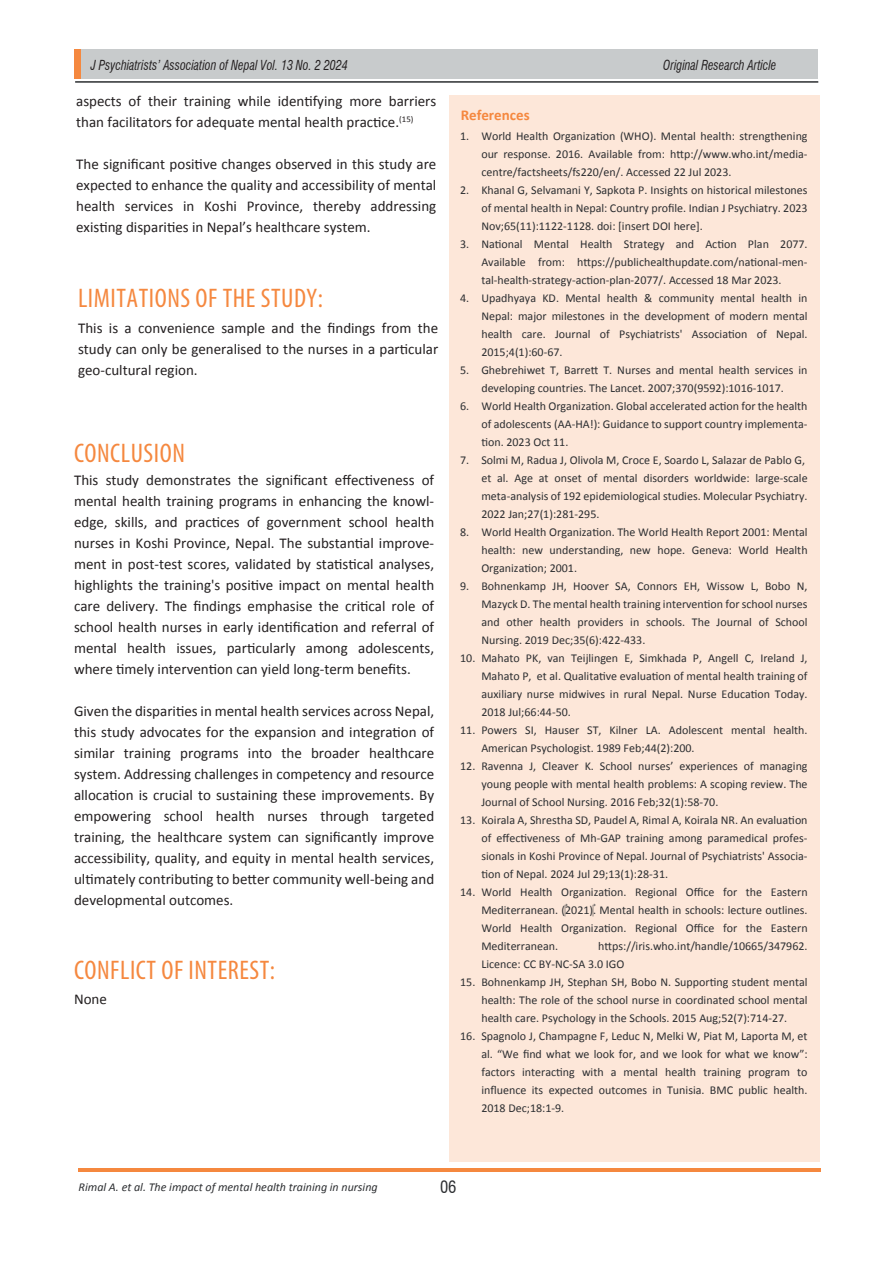
<style>
.page{position:relative;width:893px;height:1263px;background:#fff}
.page>*{position:absolute;margin:0;border:0;box-sizing:border-box;transform-origin:0 0}
.t1{font:condensed 27px "Myriad Pro";letter-spacing:.02em;color:#f5883f}
.t2{font:condensed 16.5px "Swiss 721 BT";color:#2c2e31}
.t3{font:15px/21px "Calibri";color:#231f20;text-align:justify}
.t4{font:700 15px "Calibri";color:#f5883f}
.t5{font:italic condensed 13.5px "Swiss 721 BT";color:#231f20;scale:.89 1}
.t6{font:12px/18px "Calibri";color:#2c2e31;text-align:justify}
.t7{font:italic 12px "Calibri";color:#2c2e31}
</style>
<div class="page">
<div style="left:449px;top:95px;width:370px;height:1066px;background:#fde7d9"></div>
<hr style="left:75px;top:81px;width:743px;height:2px;background:#2c2e31">
<div style="left:75px;top:49px;width:743px;height:30px;background:#c8cbcc"></div>
<div style="left:75px;top:49px;width:6px;height:30px;background:#f5883f"></div>
<hr style="left:79px;top:1168px;width:742px;height:4px;background:#f5883f">
<p class="t5" style="left:91px;top:57px;width:290px">J Psychiatrists’ Association of Nepal Vol. 13 No. 2 2024</p>
<p class="t5" style="left:663px;top:57px;width:129px">Original Research Article</p>
<p class="t3" style="left:76px;top:90px;width:362px">aspects of their training while identifying more barriers than facilitators for adequate mental health practice.<sup>(15)</sup></p>
<p class="t3" style="left:76px;top:153px;width:362px">The significant positive changes observed in this study are expected to enhance the quality and accessibility of mental health services in Koshi Province, thereby addressing existing disparities in Nepal’s healthcare system.</p>
<h1 class="t1" style="left:78px;top:282px;width:246px">LIMITATIONS OF THE STUDY:</h1>
<p class="t3" style="left:78px;top:318px;width:362px">This is a convenience sample and the findings from the study can only be generalised to the nurses in a particular geo-cultural region.</p>
<h1 class="t1" style="left:74px;top:436px;width:112px">CONCLUSION</h1>
<p class="t3" style="left:74px;top:469px;width:362px">This study demonstrates the significant effectiveness of mental health training programs in enhancing the knowl&shy;edge, skills, and practices of government school health nurses in Koshi Province, Nepal. The substantial improve&shy;ment in post-test scores, validated by statistical analyses, highlights the training's positive impact on mental health care delivery. The findings emphasise the critical role of school health nurses in early identification and referral of mental health issues, particularly among adolescents, where timely intervention can yield long-term benefits.</p>
<p class="t3" style="left:74px;top:700px;width:362px">Given the disparities in mental health services across Nepal, this study advocates for the expansion and integration of similar training programs into the broader healthcare system. Addressing challenges in competency and resource allocation is crucial to sustaining these improvements. By empowering school health nurses through targeted training, the healthcare system can significantly improve accessibility, quality, and equity in mental health services, ultimately contributing to better community well-being and developmental outcomes.</p>
<h1 class="t1" style="left:74px;top:953px;width:203px">CONFLICT OF INTEREST:</h1>
<p class="t3" style="left:74px;top:989px;width:34px">None</p>
<p class="t4" style="left:461px;top:106px;width:71px">References</p>
<p class="t6" style="left:481px;top:127px;width:328px;text-indent:-21px">1. World Health Organization (WHO). Mental health: strengthening our response. 2016. Available from: http://www.who.int/media&shy;centre/factsheets/fs220/en/. Accessed 22 Jul 2023.</p>
<p class="t6" style="left:481px;top:181px;width:328px;text-indent:-21px">2. Khanal G, Selvamani Y, Sapkota P. Insights on historical milestones of mental health in Nepal: Country profile. Indian J Psychiatry. 2023<br>Nov;65(11):1122-1128. doi: [insert DOI here].</p>
<p class="t6" style="left:481px;top:235px;width:328px;text-indent:-21px">3. National Mental Health Strategy and Action Plan 2077.<br>Available from: https://publichealthupdate.com/national-men&shy;tal-health-strategy-action-plan-2077/. Accessed 18 Mar 2023.</p>
<p class="t6" style="left:481px;top:289px;width:328px;text-indent:-21px">4. Upadhyaya KD. Mental health &amp; community mental health in Nepal: major milestones in the development of modern mental health care. Journal of Psychiatrists' Association of Nepal.<br>2015;4(1):60-67.</p>
<p class="t6" style="left:460px;top:361px;width:349px;text-align:center">5. Ghebrehiwet T, Barrett T. Nurses and mental health services in developing countries. The Lancet. 2007;370(9592):1016-1017.</p>
<p class="t6" style="left:481px;top:397px;width:328px;text-indent:-21px">6. World Health Organization. Global accelerated action for the health of adolescents (AA-HA!): Guidance to support country implementa&shy;tion. 2023 Oct 11.</p>
<p class="t6" style="left:481px;top:451px;width:328px;text-align:left;text-indent:-21px">7. Solmi M, Radua J, Olivola M, Croce E, Soardo L, Salazar de Pablo G, et al. Age at onset of mental disorders worldwide: large-scale meta-analysis of 192 epidemiological studies. Molecular Psychiatry.<br>2022 Jan;27(1):281-295.</p>
<p class="t6" style="left:481px;top:523px;width:328px;text-indent:-21px">8. World Health Organization. The World Health Report 2001: Mental health: new understanding, new hope. Geneva: World Health Organization; 2001.</p>
<p class="t6" style="left:481px;top:577px;width:328px;text-indent:-21px">9. Bohnenkamp JH, Hoover SA, Connors EH, Wissow L, Bobo N, Mazyck D. The mental health training intervention for school nurses and other health providers in schools. The Journal of School Nursing. 2019 Dec;35(6):422-433.</p>
<p class="t6" style="left:481px;top:649px;width:328px;text-indent:-21px">10. Mahato PK, van Teijlingen E, Simkhada P, Angell C, Ireland J, Mahato P, et al. Qualitative evaluation of mental health training of auxiliary nurse midwives in rural Nepal. Nurse Education Today.<br>2018 Jul;66:44-50.</p>
<p class="t6" style="left:481px;top:721px;width:328px;text-indent:-21px">11. Powers SI, Hauser ST, Kilner LA. Adolescent mental health.<br>American Psychologist. 1989 Feb;44(2):200.</p>
<p class="t6" style="left:481px;top:757px;width:328px;text-indent:-21px">12. Ravenna J, Cleaver K. School nurses’ experiences of managing young people with mental health problems: A scoping review. The Journal of School Nursing. 2016 Feb;32(1):58-70.</p>
<p class="t6" style="left:481px;top:811px;width:328px;text-indent:-21px">13. Koirala A, Shrestha SD, Paudel A, Rimal A, Koirala NR. An evaluation of effectiveness of Mh-GAP training among paramedical profes&shy;sionals in Koshi Province of Nepal. Journal of Psychiatrists' Associa&shy;tion of Nepal. 2024 Jul 29;13(1):28-31.</p>
<p class="t6" style="left:481px;top:883px;width:328px;text-indent:-21px">14. World Health Organization. Regional Office for the Eastern Mediterranean. (2021). Mental health in schools: lecture outlines.<br>World Health Organization. Regional Office for the Eastern Mediterranean.</p>
<p class="t6" style="left:481px;top:937px;width:328px;text-indent:117px">https://iris.who.int/handle/10665/347962.<br>Licence: CC BY-NC-SA 3.0 IGO</p>
<p class="t6" style="left:481px;top:973px;width:328px;text-indent:-21px">15. Bohnenkamp JH, Stephan SH, Bobo N. Supporting student mental health: The role of the school nurse in coordinated school mental health care. Psychology in the Schools. 2015 Aug;52(7):714-27.</p>
<p class="t6" style="left:481px;top:1027px;width:328px;text-indent:-21px">16. Spagnolo J, Champagne F, Leduc N, Melki W, Piat M, Laporta M, et al. “We find what we look for, and we look for what we know”: factors interacting with a mental health training program to influence its expected outcomes in Tunisia. BMC public health.<br>2018 Dec;18:1-9.</p>
<p class="t7" style="left:79px;top:1178px;width:301px">Rimal A. et al. The impact of mental health training in nursing</p>
<h2 class="t2" style="left:440px;top:1177px;width:18px">06</h2>
</div>
